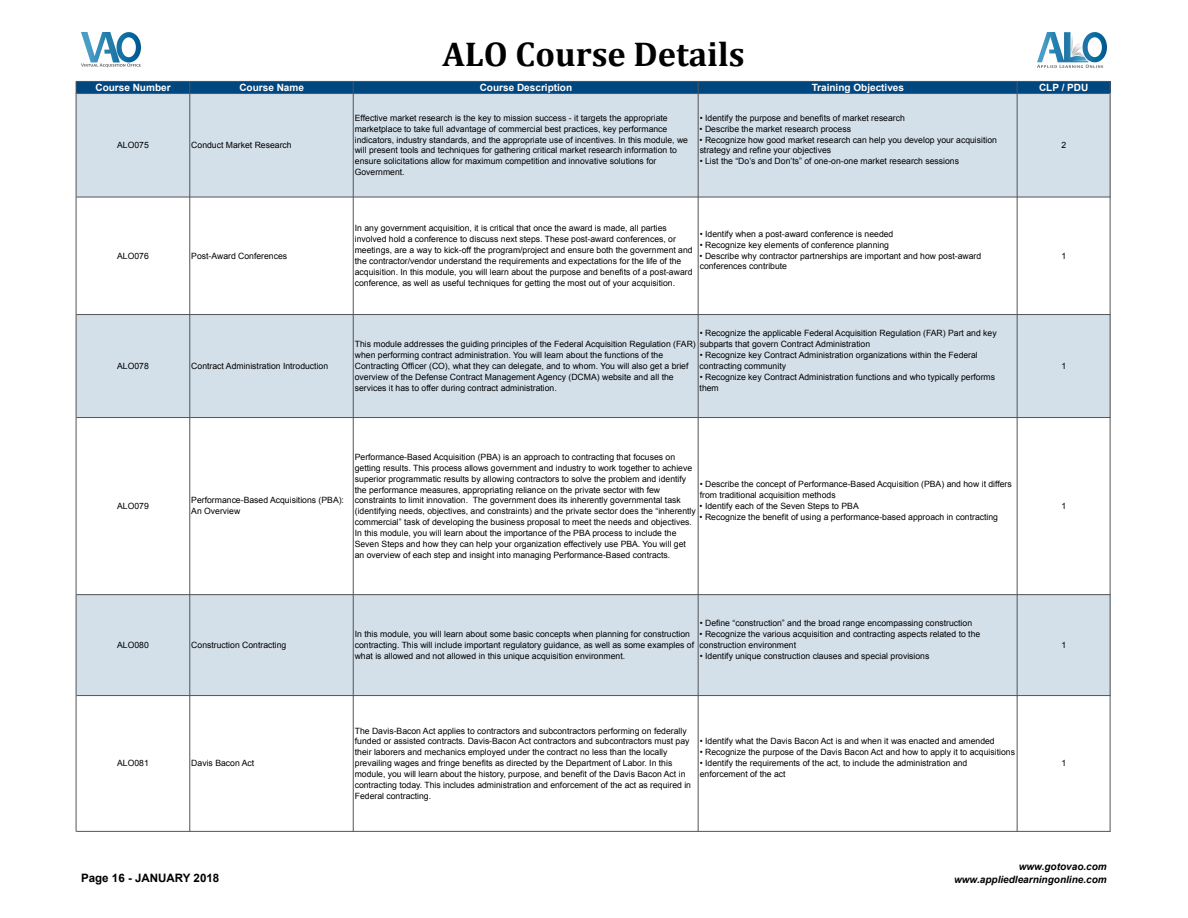
<style>
.page{position:relative;width:1188px;height:918px;background:#fff}
.page>*{position:absolute;margin:0;border:0;box-sizing:border-box;transform-origin:0 0}
.t1{font:700 34.5px "Cambria";color:#000}
.t2{font:700 11.55px "Arial";color:#000}
.t3{font:700 10.05px "Arial";color:#fff}
.t4{font:italic 700 10.05px/12.3px "Arial";color:#000;text-align:right}
.t5{font:8.7px/10.9px "Arial";color:#000}
</style>
<div class="page">
<img style="left:81px;top:32px;width:60px;height:35px">
<img style="left:1037px;top:32px;width:70px;height:35px">
<div style="left:76px;top:81px;width:1034px;height:13px;background:#00467f"></div>
<svg style="left:1110px;top:82px;width:1px;height:12px"></svg>
<hr style="left:76px;top:81px;width:1034px;height:1px;background:#555">
<div style="left:76px;top:94px;width:1034px;height:103px;background:#d3dfe9"></div>
<div style="left:76px;top:315px;width:1034px;height:103px;background:#d3dfe9"></div>
<div style="left:76px;top:595px;width:1034px;height:101px;background:#d3dfe9"></div>
<hr style="left:76px;top:93px;width:1px;height:739px;background:#555">
<hr style="left:189px;top:94px;width:1px;height:738px;background:#555">
<hr style="left:353px;top:94px;width:1px;height:738px;background:#555">
<hr style="left:698px;top:94px;width:1px;height:738px;background:#555">
<hr style="left:1017px;top:94px;width:1px;height:738px;background:#555">
<hr style="left:1110px;top:94px;width:1px;height:738px;background:#555">
<hr style="left:76px;top:93px;width:1034px;height:1px;background:#555">
<hr style="left:76px;top:197px;width:1034px;height:1px;background:#555">
<hr style="left:76px;top:314px;width:1034px;height:1px;background:#555">
<hr style="left:76px;top:417px;width:1034px;height:1px;background:#555">
<hr style="left:76px;top:594px;width:1034px;height:1px;background:#555">
<hr style="left:76px;top:695px;width:1034px;height:1px;background:#555">
<hr style="left:76px;top:831px;width:1034px;height:1px;background:#555">
<h1 class="t1" style="left:442px;top:33px;width:304px">ALO Course Details</h1>
<p class="t3" style="left:95px;top:82px;width:77px">Course Number</p>
<p class="t3" style="left:239px;top:82px;width:66px">Course Name</p>
<p class="t3" style="left:480px;top:82px;width:94px">Course Description</p>
<p class="t3" style="left:812px;top:82px;width:94px">Training Objectives</p>
<p class="t3" style="left:1039px;top:82px;width:51px">CLP / PDU</p>
<p class="t5" style="left:117px;top:140px;width:33px">ALO075</p>
<p class="t5" style="left:191px;top:140px;width:102px">Conduct Market Research</p>
<p class="t5" style="left:117px;top:250px;width:33px">ALO076</p>
<p class="t5" style="left:191px;top:250px;width:97px">Post-Award Conferences</p>
<p class="t5" style="left:117px;top:360px;width:33px">ALO078</p>
<p class="t5" style="left:191px;top:360px;width:138px">Contract Administration Introduction</p>
<p class="t5" style="left:355px;top:112px;width:335px">Effective market research is the key to mission success - it targets the appropriate marketplace to take full advantage of commercial best practices, key performance indicators, industry standards, and the appropriate use of incentives. In this module, we will present tools and techniques for gathering critical market research information to ensure solicitations allow for maximum competition and innovative solutions for Government.</p>
<p class="t5" style="left:700px;top:112px;width:207px">• Identify the purpose and benefits of market research</p>
<p class="t5" style="left:700px;top:123px;width:153px">• Describe the market research process</p>
<p class="t5" style="left:700px;top:134px;width:299px">• Recognize how good market research can help you develop your acquisition strategy and refine your objectives</p>
<p class="t5" style="left:700px;top:156px;width:261px">• List the “Do’s and Don’ts” of one-on-one market research sessions</p>
<p class="t5" style="left:1061px;top:140px;width:6px">2</p>
<p class="t5" style="left:355px;top:223px;width:339px">In any government acquisition, it is critical that once the award is made, all parties involved hold a conference to discuss next steps. These post-award conferences, or meetings, are a way to kick-off the program/project and ensure both the government and the contractor/vendor understand the requirements and expectations for the life of the acquisition. In this module, you will learn about the purpose and benefits of a post-award conference, as well as useful techniques for getting the most out of your acquisition.</p>
<p class="t5" style="left:700px;top:228px;width:195px">• Identify when a post-award conference is needed</p>
<p class="t5" style="left:700px;top:239px;width:191px">• Recognize key elements of conference planning</p>
<p class="t5" style="left:700px;top:250px;width:283px">• Describe why contractor partnerships are important and how post-award conferences contribute</p>
<p class="t5" style="left:1061px;top:250px;width:6px">1</p>
<p class="t5" style="left:700px;top:328px;width:298px">• Recognize the applicable Federal Acquisition Regulation (FAR) Part and key subparts that govern Contract Administration</p>
<p class="t5" style="left:700px;top:349px;width:280px">• Recognize key Contract Administration organizations within the Federal contracting community</p>
<p class="t5" style="left:700px;top:371px;width:297px">• Recognize key Contract Administration functions and who typically performs them</p>
<p class="t5" style="left:355px;top:339px;width:342px">This module addresses the guiding principles of the Federal Acquisition Regulation (FAR) when performing contract administration. You will learn about the functions of the Contracting Officer (CO), what they can delegate, and to whom. You will also get a brief overview of the Defense Contract Management Agency (DCMA) website and all the services it has to offer during contract administration.</p>
<p class="t5" style="left:1061px;top:360px;width:6px">1</p>
<p class="t5" style="left:117px;top:500px;width:33px">ALO079</p>
<p class="t5" style="left:191px;top:495px;width:154px">Performance-Based Acquisitions (PBA):<br>An Overview</p>
<p class="t5" style="left:355px;top:451px;width:343px">Performance-Based Acquisition (PBA) is an approach to contracting that focuses on getting results. This process allows government and industry to work together to achieve superior programmatic results by allowing contractors to solve the problem and identify the performance measures, appropriating reliance on the private sector with few constraints to limit innovation. The government does its inherently governmental task (identifying needs, objectives, and constraints) and the private sector does the “inherently commercial” task of developing the business proposal to meet the needs and objectives.<br>In this module, you will learn about the importance of the PBA process to include the Seven Steps and how they can help your organization effectively use PBA. You will get an overview of each step and insight into managing Performance-Based contracts.</p>
<p class="t5" style="left:700px;top:479px;width:314px">• Describe the concept of Performance-Based Acquisition (PBA) and how it differs from traditional acquisition methods</p>
<p class="t5" style="left:700px;top:500px;width:161px">• Identify each of the Seven Steps to PBA</p>
<p class="t5" style="left:700px;top:511px;width:300px">• Recognize the benefit of using a performance-based approach in contracting</p>
<p class="t5" style="left:1061px;top:500px;width:6px">1</p>
<p class="t5" style="left:700px;top:618px;width:274px">• Define “construction” and the broad range encompassing construction</p>
<p class="t5" style="left:700px;top:628px;width:282px">• Recognize the various acquisition and contracting aspects related to the construction environment</p>
<p class="t5" style="left:700px;top:650px;width:231px">• Identify unique construction clauses and special provisions</p>
<p class="t5" style="left:117px;top:639px;width:33px">ALO080</p>
<p class="t5" style="left:191px;top:639px;width:97px">Construction Contracting</p>
<p class="t5" style="left:355px;top:628px;width:341px">In this module, you will learn about some basic concepts when planning for construction contracting. This will include important regulatory guidance, as well as some examples of what is allowed and not allowed in this unique acquisition environment.</p>
<p class="t5" style="left:1061px;top:639px;width:6px">1</p>
<p class="t5" style="left:117px;top:758px;width:33px">ALO081</p>
<p class="t5" style="left:191px;top:758px;width:64px">Davis Bacon Act</p>
<p class="t5" style="left:355px;top:725px;width:338px">The Davis-Bacon Act applies to contractors and subcontractors performing on federally funded or assisted contracts. Davis-Bacon Act contractors and subcontractors must pay their laborers and mechanics employed under the contract no less than the locally prevailing wages and fringe benefits as directed by the Department of Labor. In this module, you will learn about the history, purpose, and benefit of the Davis Bacon Act in contracting today. This includes administration and enforcement of the act as required in Federal contracting.</p>
<p class="t5" style="left:700px;top:736px;width:297px">• Identify what the Davis Bacon Act is and when it was enacted and amended</p>
<p class="t5" style="left:700px;top:747px;width:317px">• Recognize the purpose of the Davis Bacon Act and how to apply it to acquisitions</p>
<p class="t5" style="left:700px;top:758px;width:269px">• Identify the requirements of the act, to include the administration and enforcement of the act</p>
<p class="t5" style="left:1061px;top:758px;width:6px">1</p>
<h2 class="t2" style="left:81px;top:872px;width:140px">Page 16 - JANUARY 2018</h2>
<p class="t4" style="left:954px;top:861px;width:154px">www.gotovao.com www.appliedlearningonline.com</p>
</div>
